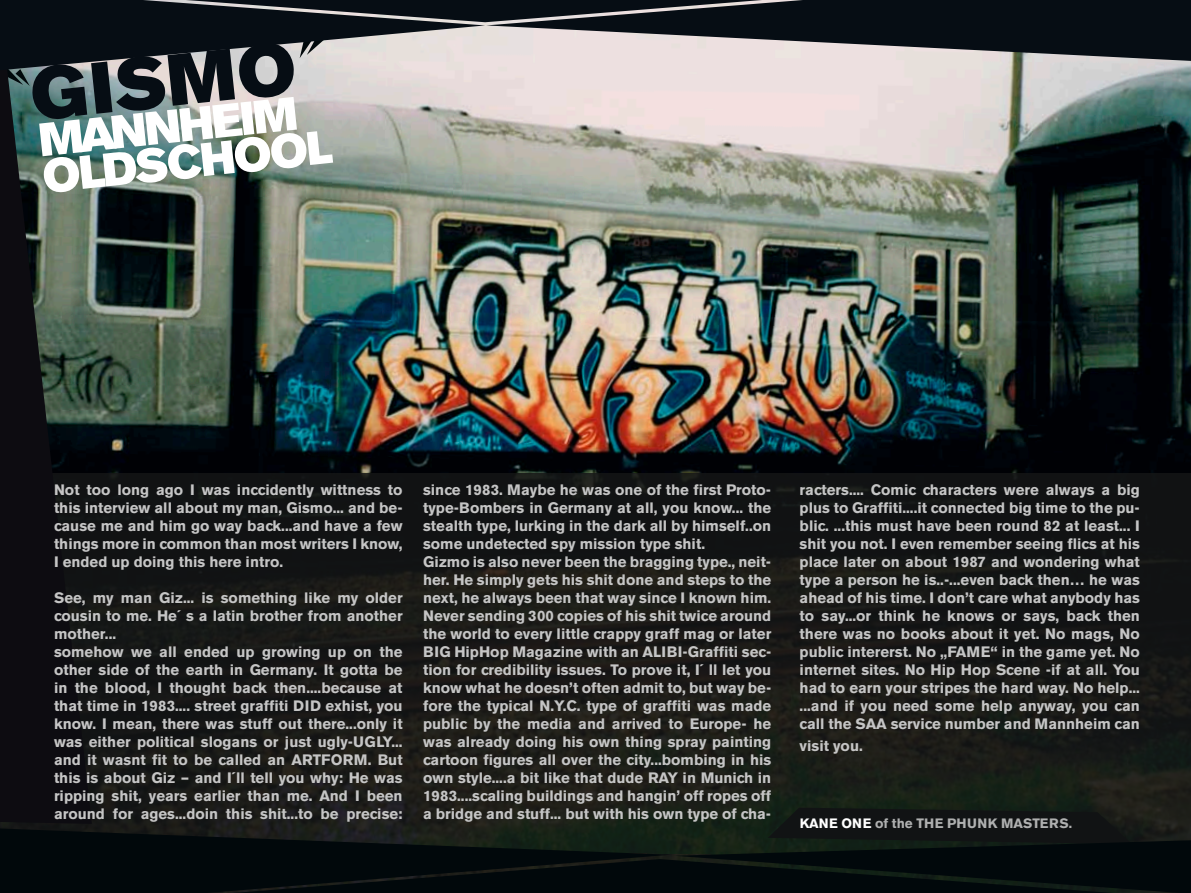
<style>
.page{position:relative;width:1191px;height:893px;background:#fff}
.page>*{position:absolute;margin:0;border:0;box-sizing:border-box;transform-origin:0 0}
.t1{font:72px "Akzidenz Grotesk BE Super";color:#060d14}
.t2{font:46.5px/36.6px "Akzidenz Grotesk BE Super";color:#fff}
.t3{font:700 15px/18px "Akzidenz Grotesk BE";color:#c5c5c5;text-align:justify}
.t4{font:700 13.5px "Akzidenz Grotesk BE";color:#afb0b0}
.s1{color:#fff}
</style>
<div class="page">
<img style="left:92px;top:61px;width:1099px;height:412px">
<div style="left:0;top:473px;width:1191px;height:420px;background:#151616"></div>
<svg style="left:0;top:86px;width:92px;height:387px;background:#34433e"></svg>
<svg style="left:0;top:828px;width:233px;height:65px;background:#02090b"></svg>
<svg style="left:233px;top:808px;width:958px;height:85px"></svg>
<svg style="left:0;top:0;width:762px;height:86px;background:#79797b"></svg>
<svg style="left:486px;top:0;width:704px;height:61px;background:#4d4f53"></svg>
<svg style="left:1190px;top:0;width:1px;height:64px"></svg>
<p class="t1" style="left:26px;top:54px;width:268px;rotate:-6deg">GISMO</p>
<p class="t2" style="left:37px;top:123px;width:292px;rotate:-6deg">MANNHEIM<br>OLDSCHOOL</p>
<p class="t3" style="left:54px;top:481px;width:350px">Not too long ago I was inccidently wittness to this interview all about my man, Gismo... and be&shy;cause me and him go way back...and have a few things more in common than most writers I know, I ended up doing this here intro.</p>
<p class="t3" style="left:54px;top:589px;width:350px;text-align:left">See, my man Giz... is something like my older cousin to me. He´ s a latin brother from another mother...<br>somehow we all ended up growing up on the other side of the earth in Germany. It gotta be in the blood, I thought back then....because at that time in 1983.... street graffiti DID exhist, you know. I mean, there was stuff out there...only it was either political slogans or just ugly-UGLY... and it wasnt fit to be called an ARTFORM. But this is about Giz – and I´ll tell you why: He was ripping shit, years earlier than me. And I been around for ages...doin this shit...to be precise:</p>
<p class="t3" style="left:423px;top:481px;width:350px;text-align:left">since 1983. Maybe he was one of the first Proto&shy;type-Bombers in Germany at all, you know... the stealth type, lurking in the dark all by himself..on some undetected spy mission type shit.<br>Gizmo is also never been the bragging type., neit&shy;her. He simply gets his shit done and steps to the next, he always been that way since I known him.<br>Never sending 300 copies of his shit twice around the world to every little crappy graff mag or later BIG HipHop Magazine with an ALIBI-Graffiti sec&shy;tion for credibility issues. To prove it, I´ ll let you know what he doesn’t often admit to, but way be&shy;fore the typical N.Y.C. type of graffiti was made public by the media and arrived to Europe- he was already doing his own thing spray painting cartoon figures all over the city...bombing in his own style....a bit like that dude RAY in Munich in 1983....scaling buildings and hangin’ off ropes off a bridge and stuff... but with his own type of cha-</p>
<p class="t3" style="left:799px;top:481px;width:342px">racters.... Comic characters were always a big plus to Graffiti....it connected big time to the pu&shy;blic. ...this must have been round 82 at least... I shit you not. I even remember seeing flics at his place later on about 1987 and wondering what type a person he is..-...even back then… he was ahead of his time. I don’t care what anybody has to say...or think he knows or says, back then there was no books about it yet. No mags, No public intererst. No „FAME“ in the game yet. No internet sites. No Hip Hop Scene -if at all. You had to earn your stripes the hard way. No help... ...and if you need some help anyway, you can call the SAA service number and Mannheim can</p>
<p class="t3" style="left:799px;top:737px;width:65px">visit you.</p>
<p class="t4" style="left:799px;top:815px;width:274px"><span class="s1">KANE ONE</span> of the THE PHUNK MASTERS.</p>
</div>
